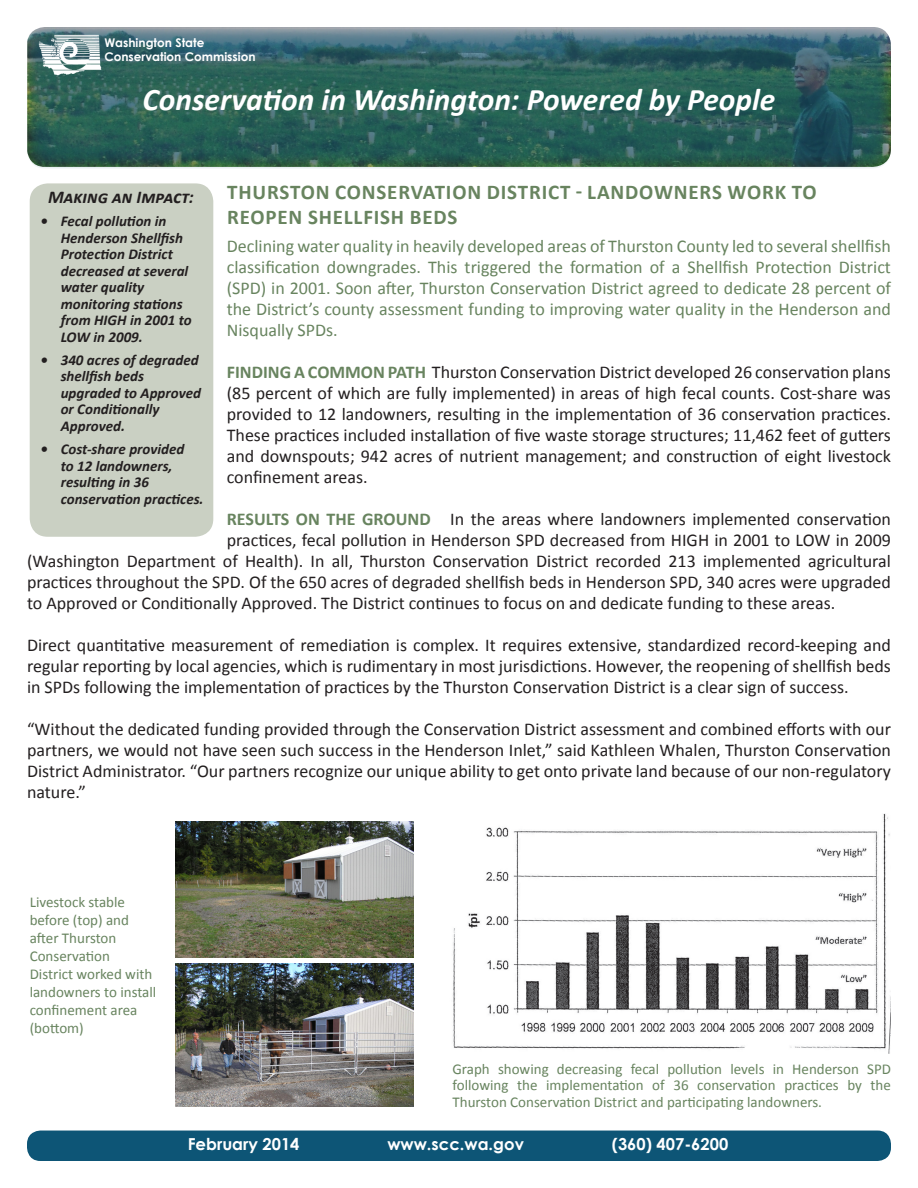
<style>
.page{position:relative;width:918px;height:1188px;background:#fff}
.page>*{position:absolute;margin:0;border:0;box-sizing:border-box;transform-origin:0 0}
.t1{font:italic 700 31.5px "Calibri";color:#fff}
.t2{font:700 21px/25.2px "Calibri";letter-spacing:.04em;color:#68845f}
.t3{font:18px/21px "Calibri";color:#231f20;text-align:justify}
.t4{font:18px/21px "Calibri";color:#68845f;text-align:justify}
.t5{font:italic 700 18px "Calibri";color:#231f20}
.t6{font:700 16.5px "Century Gothic";color:#fff}
.t7{font:15px/18px "Calibri";color:#68845f}
.t8{font:italic 700 15px/16.5px "Calibri";color:#231f20}
.t9{font:700 12px "Century Gothic";color:#fff}
.s1{font-weight:700;color:#68845f}
</style>
<div class="page">
<div style="left:30px;top:183px;width:183px;height:354px;background:#cad0c3;border-radius:18px"></div>
<div style="left:27px;top:1131px;width:864px;height:30px;background:#0d5576;border-radius:13px"></div>
<svg style="left:27px;top:29px;width:864px;height:140px;background:#336360"></svg>
<img style="left:33px;top:32px;width:73px;height:46px">
<img style="left:176px;top:963px;width:237px;height:144px">
<img style="left:176px;top:822px;width:237px;height:136px">
<img style="left:453px;top:814px;width:438px;height:240px">
<p class="t9" style="left:104px;top:33px;width:102px">Washington State</p>
<p class="t9" style="left:104px;top:48px;width:153px">Conservation Commission</p>
<p class="t1" style="left:143px;top:79px;width:634px">Conservation in Washington: Powered by People</p>
<p class="t2" style="left:227px;top:179px;width:591px">THURSTON CONSERVATION DISTRICT - LANDOWNERS WORK TO<br>REOPEN SHELLFISH BEDS</p>
<p class="t4" style="left:227px;top:235px;width:666px">Declining water quality in heavily developed areas of Thurston County led to several shellfish classification downgrades. This triggered the formation of a Shellfish Protection District (SPD) in 2001. Soon after, Thurston Conservation District agreed to dedicate 28 percent of the District’s county assessment funding to improving water quality in the Henderson and Nisqually SPDs.</p>
<p class="t3" style="left:227px;top:361px;width:666px"><span class="s1">FINDING A COMMON PATH</span> Thurston Conservation District developed 26 conservation plans (85 percent of which are fully implemented) in areas of high fecal counts. Cost-share was provided to 12 landowners, resulting in the implementation of 36 conservation practices.<br>These practices included installation of five waste storage structures; 11,462 feet of gutters and downspouts; 942 acres of nutrient management; and construction of eight livestock confinement areas.</p>
<p class="t3" style="left:227px;top:508px;width:666px"><span class="s1">RESULTS ON THE GROUND</span> In the areas where landowners implemented conservation</p>
<p class="t3" style="left:227px;top:529px;width:666px">practices, fecal pollution in Henderson SPD decreased from HIGH in 2001 to LOW in 2009</p>
<p class="t3" style="left:27px;top:550px;width:865px">(Washington Department of Health). In all, Thurston Conservation District recorded 213 implemented agricultural</p>
<p class="t3" style="left:27px;top:571px;width:865px">practices throughout the SPD. Of the 650 acres of degraded shellfish beds in Henderson SPD, 340 acres were upgraded</p>
<p class="t3" style="left:27px;top:592px;width:810px">to Approved or Conditionally Approved. The District continues to focus on and dedicate funding to these areas.</p>
<p class="t3" style="left:27px;top:634px;width:865px">Direct quantitative measurement of remediation is complex. It requires extensive, standardized record-keeping and regular reporting by local agencies, which is rudimentary in most jurisdictions. However, the reopening of shellfish beds in SPDs following the implementation of practices by the Thurston Conservation District is a clear sign of success.</p>
<p class="t3" style="left:27px;top:718px;width:866px">“Without the dedicated funding provided through the Conservation District assessment and combined efforts with our partners, we would not have seen such success in the Henderson Inlet,” said Kathleen Whalen, Thurston Conservation District Administrator. “Our partners recognize our unique ability to get onto private land because of our non-regulatory nature.”</p>
<p class="t5" style="left:48px;top:186px;width:147px">Making an Impact:</p>
<p class="t8" style="left:61px;top:213px;width:132px;text-indent:-20px">• Fecal pollution in<br>Henderson Shellfish<br>Protection District decreased at several water quality monitoring stations from HIGH in 2001 to<br>LOW in 2009.</p>
<p class="t8" style="left:61px;top:352px;width:142px;text-indent:-20px">• 340 acres of degraded shellfish beds upgraded to Approved or Conditionally<br>Approved.</p>
<p class="t8" style="left:61px;top:441px;width:144px;text-indent:-20px">• Cost-share provided<br>to 12 landowners, resulting in 36 conservation practices.</p>
<p class="t7" style="left:30px;top:893px;width:128px">Livestock stable before (top) and after Thurston<br>Conservation<br>District worked with landowners to install confinement area (bottom)</p>
<p class="t7" style="left:453px;top:1060px;width:440px;line-height:16.5px;text-align:justify">Graph showing decreasing fecal pollution levels in Henderson SPD following the implementation of 36 conservation practices by the Thurston Conservation District and participating landowners.</p>
<p class="t6" style="left:188px;top:1132px;width:113px">February 2014</p>
<p class="t6" style="left:387px;top:1132px;width:138px">www.scc.wa.gov</p>
<p class="t6" style="left:612px;top:1132px;width:118px">(360) 407-6200</p>
</div>
